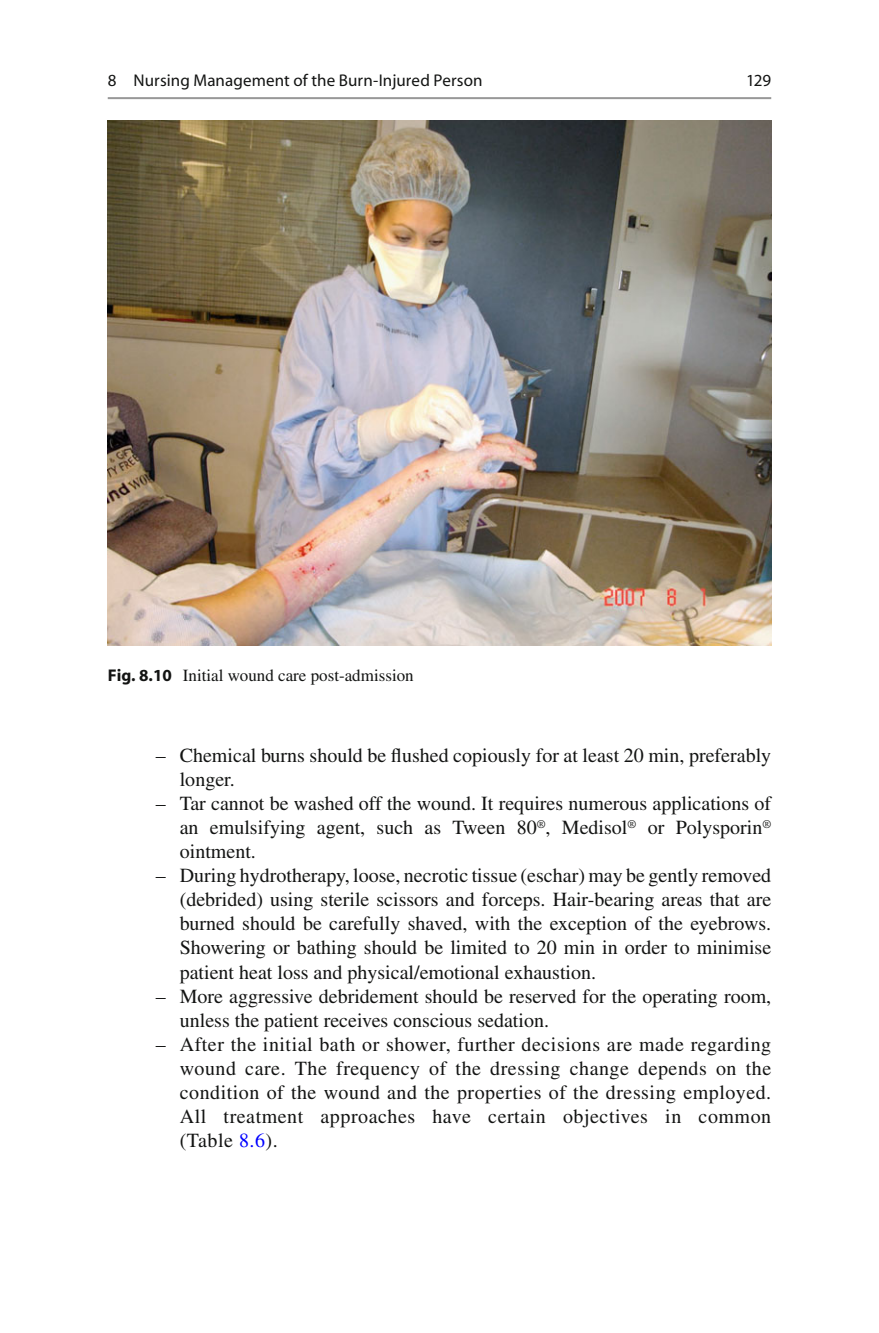
<style>
.page{position:relative;width:879px;height:1333px;background:#fff}
.page>*{position:absolute;margin:0;border:0;box-sizing:border-box;transform-origin:0 0}
.t1{font:20px/24px "Times";color:#131413;text-align:justify}
.t2{font:17px "Myriad";letter-spacing:.005em;color:#131413}
.t3{font:17px "Times";color:#131413}
.s1{font-family:"Myriad";font-weight:700}
.s2{color:#00f}
</style>
<div class="page">
<hr style="left:108px;top:97px;width:663px;height:2px;background:#989898">
<img style="left:108px;top:121px;width:663px;height:524px">
<p class="t2" style="left:108px;top:74px;width:376px">8 Nursing Management of the Burn-Injured Person</p>
<p class="t2" style="left:746px;top:74px;width:27px">129</p>
<p class="t3" style="left:108px;top:669px;width:307px"><span class="s1">Fig. 8.10</span> Initial wound care post-admission</p>
<p class="t1" style="left:180px;top:745px;width:593px;text-indent:-24px">– Chemical burns should be fl ushed copiously for at least 20 min, preferably longer.</p>
<p class="t1" style="left:180px;top:793px;width:593px;text-indent:-24px">– Tar cannot be washed off the wound. It requires numerous applications of an emulsifying agent, such as Tween 80 <sup>®</sup> , Medisol <sup>®</sup> or Polysporin <sup>® </sup>ointment.</p>
<p class="t1" style="left:180px;top:865px;width:593px;text-indent:-24px">– During hydrotherapy, loose, necrotic tissue (eschar) may be gently removed (debrided) using sterile scissors and forceps. Hair-bearing areas that are burned should be carefully shaved, with the exception of the eyebrows.<br>Showering or bathing should be limited to 20 min in order to minimise patient heat loss and physical/emotional exhaustion.</p>
<p class="t1" style="left:180px;top:985px;width:593px;text-indent:-24px">– More aggressive debridement should be reserved for the operating room, unless the patient receives conscious sedation.</p>
<p class="t1" style="left:180px;top:1033px;width:593px;text-indent:-24px">– After the initial bath or shower, further decisions are made regarding wound care. The frequency of the dressing change depends on the condition of the wound and the properties of the dressing employed.<br>All treatment approaches have certain objectives in common (Table <span class="s2">8.6</span> ).</p>
</div>
